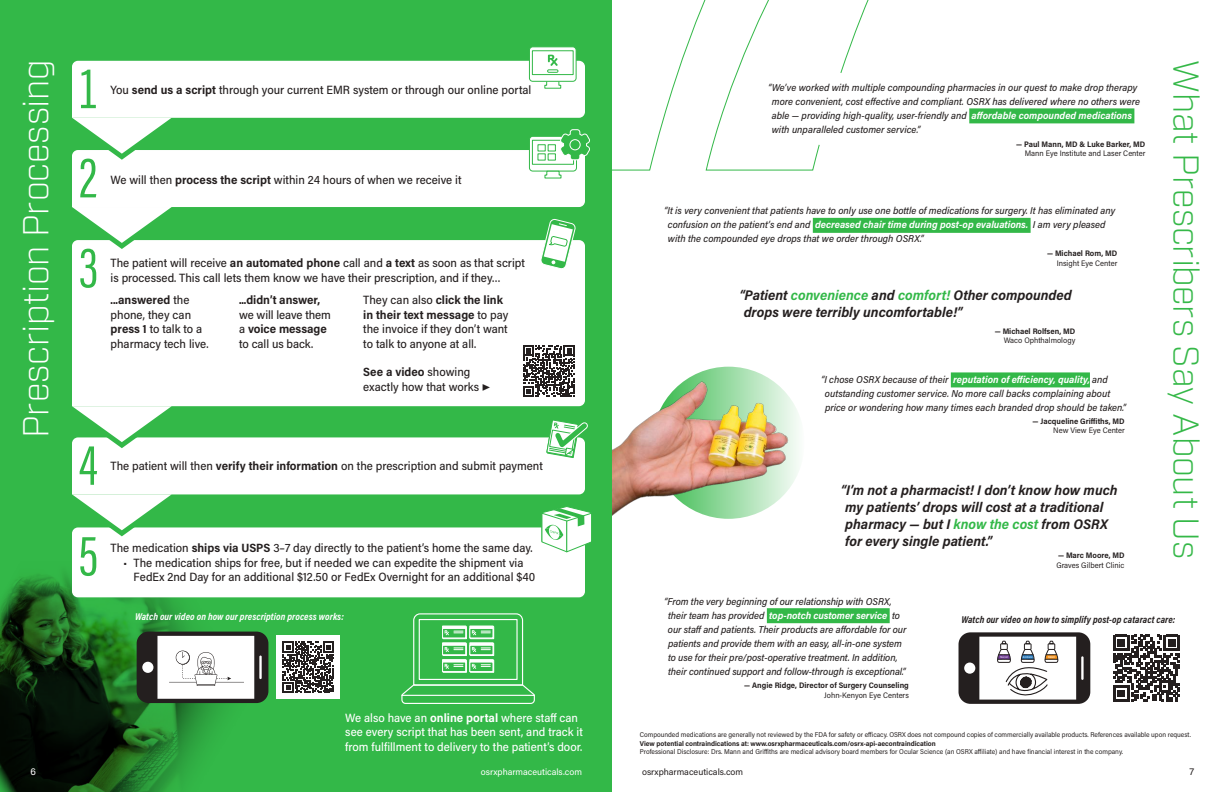
<style>
.page{position:relative;width:1224px;height:792px;background:#fff}
.page>*{position:absolute;margin:0;border:0;box-sizing:border-box;transform-origin:0 0}
.t1{font:59px/90.8px "Acumin Pro Extra Cond";color:#33b848}
.t2{font:300 36px "Industry";letter-spacing:-.005em;color:#35b848}
.t3{font:300 36px "Industry";letter-spacing:-.005em;color:#fff}
.t4{font:italic 700 14px/16.8px "Acumin Pro Semi Cond";color:#241f1f}
.t5{font:500 12px/14.4px "Acumin Pro Semi Cond";color:#241f1f}
.t6{font:500 12px/14.4px "Acumin Pro Semi Cond";color:#fff}
.t7{font:700 12px "Acumin Pro Semi Cond";letter-spacing:-.005em;color:#241f1f}
.t8{font:italic 500 10px/14px "Acumin Pro Semi Cond";color:#241f1f}
.t9{font:italic 700 10px "Acumin Pro Cond";letter-spacing:.01em;color:#241f1f}
.t10{font:italic 700 10px "Acumin Pro Cond";letter-spacing:.01em;color:#fff}
.t11{font:10px "Acumin Pro";color:#fff}
.t12{font:10px "Acumin Pro";color:#241f1f}
.t13{font:9px "Acumin Pro";color:#fff}
.t14{font:9px "Acumin Pro";color:#241f1f}
.t15{font:700 8px "Acumin Pro Semi Cond";color:#241f1f}
.t16{font:8px "Acumin Pro Semi Cond";color:#241f1f}
.t17{font:7px "Acumin Pro Semi Cond";color:#241f1f}
.t18{font:700 7px "Acumin Pro Semi Cond";letter-spacing:-.005em;color:#241f1f}
.s1{font-weight:700;color:#fff}
.s2{font-weight:700}
.s3{color:#33b848}
.s4{font-weight:400}
</style>
<div class="page">
<svg style="left:612px;top:0;width:257px;height:171px"></svg>
<div style="left:652px;top:367px;width:153px;height:152px;background:#f0f9f2;border-radius:50%"></div>
<div style="left:0;top:0;width:612px;height:792px;background:#33b848"></div>
<img style="left:612px;top:366px;width:178px;height:153px">
<img style="left:0;top:574px;width:259px;height:218px">
<div style="left:72px;top:527px;width:513px;height:70px;background:#fff;border-radius:6px"></div>
<div style="left:72px;top:270px;width:513px;height:75px;background:#fff"></div>
<div style="left:529px;top:47px;width:47px;height:34px;background:#fff;border-radius:3px"></div>
<div style="left:529px;top:46px;width:48px;height:36px;border:1px solid #33b848;border-radius:3px"></div>
<div style="left:532px;top:50px;width:42px;height:25px;background:#fff;border:1px solid #33b848"></div>
<svg style="left:72px;top:55px;width:518px;height:215px"></svg>
<div style="left:517px;top:339px;width:64px;height:64px;background:#fff;border-radius:2px"></div>
<div style="left:969px;top:108px;width:165px;height:15px;background:#33b848"></div>
<div style="left:767px;top:608px;width:123px;height:15px;background:#33b848"></div>
<div style="left:813px;top:218px;width:218px;height:15px;background:#33b848"></div>
<svg style="left:72px;top:345px;width:519px;height:208px"></svg>
<svg style="left:401px;top:613px;width:134px;height:91px"></svg>
<svg style="left:1113px;top:635px;width:67px;height:66px"></svg>
<svg style="left:959px;top:632px;width:131px;height:72px"></svg>
<div style="left:1020px;top:677px;width:11px;height:11px;border:1px solid #241f1f;border-radius:50%"></div>
<div style="left:951px;top:372px;width:139px;height:15px;background:#33b848"></div>
<div style="left:276px;top:635px;width:64px;height:64px;background:#fff"></div>
<svg style="left:283px;top:642px;width:51px;height:51px"></svg>
<svg style="left:137px;top:632px;width:131px;height:71px;background:#b2b1b0"></svg>
<h2 class="t3" style="left:14px;top:438px;width:380px;rotate:-90deg">Prescription Processing</h2>
<h2 class="t2" style="left:1208px;top:60px;width:501px;rotate:90deg">What Prescribers Say About Us</h2>
<h1 class="t1" style="left:78px;top:43px;width:21px">1</h1>
<p class="t8" style="left:772px;top:80px;width:370px;text-indent:-4px">“We’ve worked with multiple compounding pharmacies in our quest to make drop therapy more convenient, cost effective and compliant. OSRX has delivered where no others were able — providing high-quality, user-friendly and <span class="s1">affordable compounded medications </span>with unparalleled customer service.”</p>
<p class="t15" style="left:1016px;top:138px;width:131px">— Paul Mann, MD &amp; Luke Barker, MD</p>
<p class="t16" style="left:1025px;top:148px;width:122px">Mann Eye Institute and Laser Center</p>
<p class="t5" style="left:111px;top:82px;width:422px">You <span class="s2">send us a script</span> through your current EMR system or through our online portal</p>
<h1 class="t1" style="left:78px;top:132px;width:21px">2</h1>
<p class="t5" style="left:111px;top:172px;width:352px">We will then <span class="s2">process the script</span> within 24 hours of when we receive it</p>
<p class="t8" style="left:668px;top:203px;width:449px;text-indent:-4px">“It is very convenient that patients have to only use one bottle of medications for surgery. It has eliminated any confusion on the patient’s end and <span class="s1">decreased chair time during post-op evaluations.</span> I am very pleased with the compounded eye drops that we order through OSRX.”</p>
<p class="t15" style="left:1047px;top:248px;width:72px">— Michael Rom, MD</p>
<p class="t16" style="left:1057px;top:257px;width:62px">Insight Eye Center</p>
<h1 class="t1" style="left:78px;top:222px;width:21px">3</h1>
<p class="t5" style="left:111px;top:255px;width:416px">The patient will receive <span class="s2">an automated phone</span> call and <span class="s2">a text</span> as soon as that script is processed. This call lets them know we have their prescription, and if they…</p>
<p class="t5" style="left:111px;top:292px;width:99px"><span class="s2">...answered</span> the phone, they can <span class="s2">press 1</span> to talk to a pharmacy tech live.</p>
<p class="t7" style="left:239px;top:292px;width:82px">...didn’t answer,</p>
<h3 class="t4" style="left:744px;top:286px;width:330px;text-indent:-4px">“Patient <span class="s3">convenience</span> and <span class="s3">comfort!</span> Other compounded drops were terribly uncomfortable!”</h3>
<p class="t15" style="left:995px;top:325px;width:82px">— Michael Rolfsen, MD</p>
<p class="t16" style="left:1004px;top:335px;width:73px">Waco Ophthalmology</p>
<p class="t5" style="left:363px;top:292px;width:147px">They can also <span class="s2">click the link in their text message</span> to pay the invoice if they don’t want to talk to anyone at all.</p>
<p class="t5" style="left:363px;top:364px;width:129px"><span class="s2">See a video</span> showing exactly how that works <span class="s4">▶</span></p>
<p class="t5" style="left:239px;top:307px;width:93px">we will leave them a <span class="s2">voice message </span>to call us back.</p>
<p class="t8" style="left:825px;top:372px;width:303px;text-indent:-4px">“I chose OSRX because of their <span class="s1">reputation of efficiency, quality,</span> and outstanding customer service. No more call backs complaining about price or wondering how many times each branded drop should be taken.”</p>
<p class="t15" style="left:1033px;top:415px;width:94px">— Jacqueline Griffiths, MD</p>
<p class="t16" style="left:1053px;top:425px;width:73px">New View Eye Center</p>
<h1 class="t1" style="left:78px;top:420px;width:21px">4<br>5</h1>
<p class="t5" style="left:111px;top:458px;width:434px">The patient will then <span class="s2">verify their information</span> on the prescription and submit payment</p>
<h3 class="t4" style="left:841px;top:481px;width:278px">“I’m not a pharmacist! I don’t know how much my patients’ drops will cost at a traditional pharmacy — but I <span class="s3">know the cost</span> from OSRX for every single patient.”</h3>
<p class="t15" style="left:1058px;top:550px;width:68px">— Marc Moore, MD</p>
<p class="t16" style="left:1056px;top:559px;width:70px">Graves Gilbert Clinic</p>
<p class="t5" style="left:111px;top:541px;width:423px">The medication <span class="s2">ships via USPS</span> 3–7 day directly to the patient’s home the same day.</p>
<p class="t5" style="left:134px;top:555px;width:403px;text-indent:-10px">• The medication ships for free, but if needed we can expedite the shipment via<br>FedEx 2nd Day for an additional $12.50 or FedEx Overnight for an additional $40</p>
<p class="t10" style="left:135px;top:610px;width:210px">Watch our video on how our prescription process works:</p>
<p class="t6" style="left:345px;top:710px;width:239px">We also have an <span class="s2">online portal</span> where staff can see every script that has been sent, and track it from fulfillment to delivery to the patient’s door.</p>
<p class="t8" style="left:668px;top:594px;width:240px;text-indent:-4px">“From the very beginning of our relationship with OSRX, their team has provided <span class="s1">top-notch customer service</span> to our staff and patients. Their products are affordable for our patients and provide them with an easy, all-in-one system to use for their pre/post-operative treatment. In addition, their continued support and follow-through is exceptional.”</p>
<p class="t15" style="left:744px;top:680px;width:166px">— Angie Ridge, Director of Surgery Counseling</p>
<p class="t16" style="left:824px;top:690px;width:86px">John-Kenyon Eye Centers</p>
<p class="t9" style="left:961px;top:613px;width:215px">Watch our video on how to simplify post-op cataract care:</p>
<p class="t17" style="left:640px;top:730px;width:553px">Compounded medications are generally not reviewed by the FDA for safety or efficacy. OSRX does not compound copies of commercially available products. References available upon request.</p>
<p class="t18" style="left:640px;top:738px;width:297px">View potential contraindications at: www.osrxpharmaceuticals.com/osrx-api-aecontraindication</p>
<p class="t17" style="left:640px;top:747px;width:485px">Professional Disclosure: Drs. Mann and Griffiths are medical advisory board members for Ocular Science (an OSRX affiliate) and have financial interest in the company.</p>
<p class="t11" style="left:31px;top:764px;width:7px">6</p>
<p class="t13" style="left:481px;top:765px;width:103px">osrxpharmaceuticals.com</p>
<p class="t14" style="left:642px;top:765px;width:103px">osrxpharmaceuticals.com</p>
<p class="t12" style="left:1190px;top:764px;width:6px">7</p>
</div>
